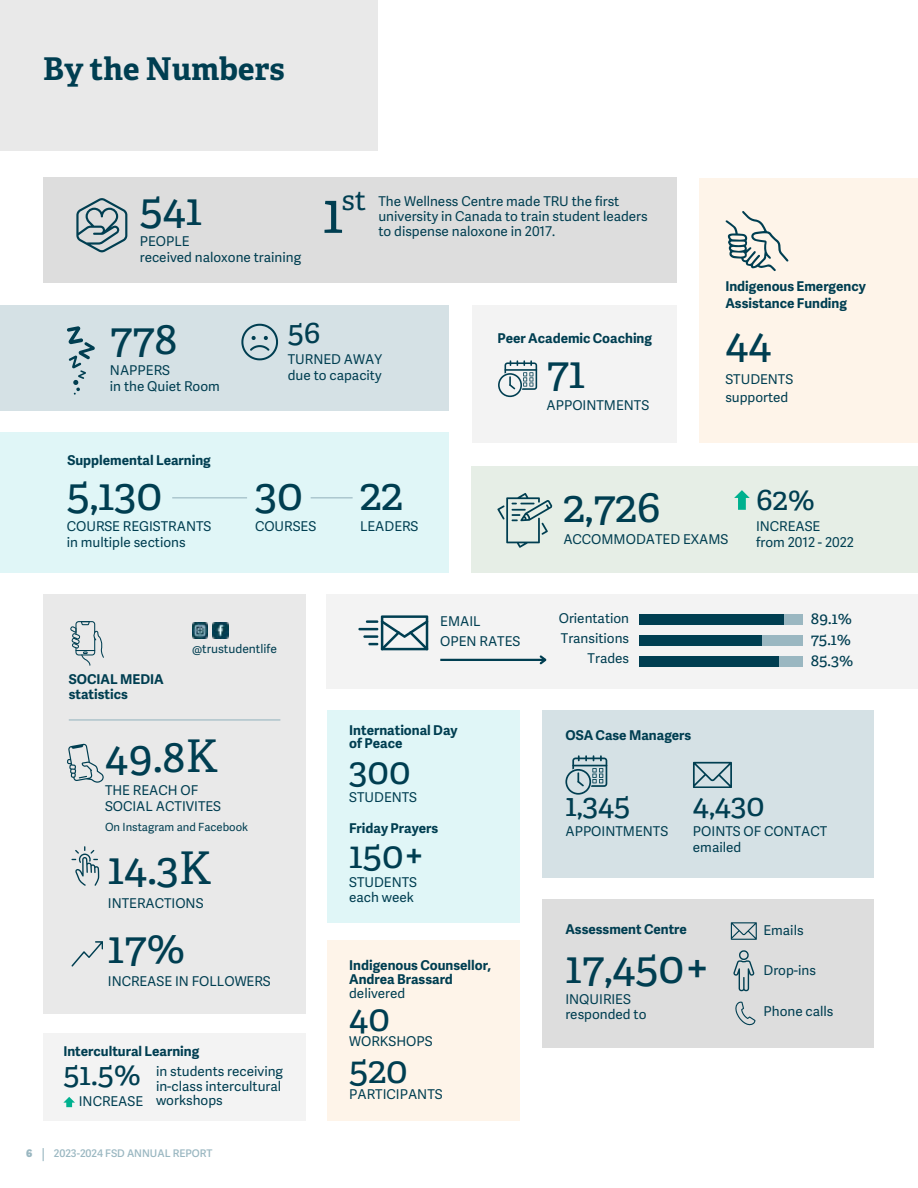
<style>
.page{position:relative;width:918px;height:1188px;background:#fff}
.page>*{position:absolute;margin:0;border:0;box-sizing:border-box;transform-origin:0 0}
.t1{font:45px "Adelle";color:#003e51}
.t2{font:37.5px/51.9px "Adelle";color:#003e51}
.t3{font:31.5px "Adelle";color:#003e51}
.t4{font:700 31.35px "Adelle";color:#003e51}
.t5{font:28.05px "Adelle";color:#003e51}
.t6{font:16.5px/21.1px "Adelle";color:#003e51}
.t7{font:13.5px/20.2px "Adelle Sans";color:#003e51}
.t8{font:700 13.5px/16.8px "Adelle Sans";color:#003e51}
.t9{font:12px "Adelle Sans";color:#003e51}
.t10{font:11.25px "Adelle Sans";color:#003e51}
.t11{font:600 10.5px "Adelle Sans";color:#9ab7c1}
.t12{font:800 10.5px "Adelle Sans";color:#9ab7c1}
.s1{font-size:56.25px}
</style>
<div class="page">
<div style="left:0;top:0;width:377px;height:151px;background:#e9e9e9"></div>
<div style="left:43px;top:594px;width:263px;height:420px;background:#e9e9e9"></div>
<div style="left:327px;top:594px;width:591px;height:95px;background:#f3f3f3"></div>
<div style="left:0;top:433px;width:448px;height:140px;background:#e0f6f7"></div>
<div style="left:0;top:306px;width:448px;height:105px;background:#d5e1e5"></div>
<div style="left:43px;top:178px;width:633px;height:105px;background:#ddd"></div>
<div style="left:472px;top:467px;width:446px;height:106px;background:#e6eee6"></div>
<div style="left:472px;top:306px;width:204px;height:137px;background:#f3f3f3"></div>
<div style="left:327px;top:710px;width:192px;height:212px;background:#e0f6f7"></div>
<div style="left:327px;top:941px;width:192px;height:180px;background:#fef4e9"></div>
<div style="left:44px;top:1034px;width:262px;height:87px;background:#f3f3f3"></div>
<div style="left:542px;top:710px;width:332px;height:167px;background:#d5e1e5"></div>
<div style="left:542px;top:900px;width:331px;height:148px;background:#ddd"></div>
<svg style="left:67px;top:326px;width:28px;height:69px"></svg>
<svg style="left:241px;top:324px;width:37px;height:36px"></svg>
<hr style="left:172px;top:497px;width:75px;height:1px;background:#9ab7c1">
<hr style="left:311px;top:497px;width:42px;height:1px;background:#9ab7c1">
<svg style="left:734px;top:490px;width:16px;height:20px"></svg>
<svg style="left:358px;top:615px;width:70px;height:35px"></svg>
<div style="left:639px;top:614px;width:146px;height:11px;background:#003e51"></div>
<div style="left:785px;top:614px;width:18px;height:11px;background:#9ab7c1"></div>
<div style="left:778px;top:656px;width:25px;height:10px;background:#9ab7c1"></div>
<div style="left:762px;top:635px;width:41px;height:11px;background:#9ab7c1"></div>
<div style="left:639px;top:635px;width:123px;height:11px;background:#003e51"></div>
<div style="left:639px;top:656px;width:139px;height:10px;background:#003e51"></div>
<hr style="left:440px;top:659px;width:105px;height:2px;background:#003e51">
<svg style="left:538px;top:655px;width:9px;height:10px"></svg>
<div style="left:699px;top:178px;width:219px;height:265px;background:#fef4e9"></div>
<svg style="left:725px;top:211px;width:63px;height:60px"></svg>
<svg style="left:565px;top:755px;width:42px;height:40px"></svg>
<svg style="left:693px;top:762px;width:39px;height:26px"></svg>
<svg style="left:731px;top:922px;width:26px;height:18px"></svg>
<svg style="left:733px;top:950px;width:21px;height:41px"></svg>
<svg style="left:735px;top:1002px;width:20px;height:24px"></svg>
<svg style="left:497px;top:493px;width:56px;height:55px"></svg>
<img style="left:192px;top:623px;width:16px;height:16px">
<img style="left:212px;top:623px;width:16px;height:16px">
<svg style="left:70px;top:621px;width:34px;height:45px"></svg>
<svg style="left:67px;top:744px;width:37px;height:39px"></svg>
<svg style="left:72px;top:846px;width:27px;height:40px"></svg>
<svg style="left:72px;top:941px;width:31px;height:26px"></svg>
<svg style="left:498px;top:360px;width:39px;height:37px"></svg>
<hr style="left:69px;top:719px;width:211px;height:2px;background:#9ab7c1">
<svg style="left:43px;top:1148px;width:1px;height:13px"></svg>
<svg style="left:76px;top:198px;width:51px;height:54px"></svg>
<svg style="left:63px;top:1097px;width:12px;height:10px"></svg>
<h3 class="t4" style="left:43px;top:48px;width:243px">By the Numbers</h3>
<h1 class="t1" style="left:140px;top:182px;width:64px">541</h1>
<p class="t7" style="left:140px;top:231px;width:51px">PEOPLE</p>
<p class="t7" style="left:140px;top:247px;width:163px">received naloxone training</p>
<h3 class="t5" style="left:323px;top:183px;width:45px"><span class="s1">1</span>st</h3>
<p class="t7" style="left:378px;top:194px;width:271px;line-height:14.5px">The Wellness Centre made TRU the first university in Canada to train student leaders</p>
<p class="t7" style="left:378px;top:220px;width:178px">to dispense naloxone in 2017.</p>
<h1 class="t1" style="left:110px;top:310px;width:69px">778</h1>
<p class="t7" style="left:110px;top:360px;width:62px">NAPPERS</p>
<p class="t7" style="left:110px;top:376px;width:111px">in the Quiet Room</p>
<p class="t8" style="left:67px;top:451px;width:145px">Supplemental Learning</p>
<h3 class="t3" style="left:288px;top:313px;width:34px">56</h3>
<p class="t7" style="left:288px;top:348px;width:96px">TURNED AWAY</p>
<p class="t7" style="left:288px;top:364px;width:95px">due to capacity</p>
<p class="t8" style="left:497px;top:329px;width:156px">Peer Academic Coaching</p>
<h1 class="t1" style="left:546px;top:345px;width:40px">71</h1>
<p class="t7" style="left:546px;top:394px;width:104px">APPOINTMENTS</p>
<p class="t8" style="left:725px;top:277px;width:142px">Indigenous Emergency<br>Assistance Funding</p>
<h1 class="t1" style="left:725px;top:315px;width:48px">44</h1>
<p class="t7" style="left:725px;top:369px;width:69px;line-height:18.6px">STUDENTS supported</p>
<h1 class="t1" style="left:67px;top:466px;width:97px">5,130</h1>
<p class="t7" style="left:67px;top:516px;width:146px">COURSE REGISTRANTS</p>
<p class="t7" style="left:67px;top:532px;width:120px">in multiple sections</p>
<h1 class="t1" style="left:255px;top:466px;width:49px">30</h1>
<h1 class="t1" style="left:360px;top:466px;width:44px">22</h1>
<h3 class="t3" style="left:756px;top:479px;width:60px">62%</h3>
<h1 class="t1" style="left:563px;top:479px;width:99px">2,726</h1>
<p class="t7" style="left:255px;top:516px;width:63px">COURSES</p>
<p class="t7" style="left:360px;top:516px;width:60px">LEADERS</p>
<p class="t7" style="left:756px;top:518px;width:99px;line-height:16px">INCREASE<br>from 2012 - 2022</p>
<p class="t7" style="left:563px;top:528px;width:167px">ACCOMMODATED EXAMS</p>
<p class="t8" style="left:69px;top:670px;width:96px">SOCIAL MEDIA</p>
<p class="t8" style="left:69px;top:685px;width:61px">statistics</p>
<p class="t9" style="left:192px;top:640px;width:86px">@trustudentlife</p>
<h1 class="t1" style="left:105px;top:728px;width:115px">49.8K</h1>
<p class="t7" style="left:105px;top:782px;width:118px;line-height:15.8px">THE REACH OF<br>SOCIAL ACTIVITES</p>
<p class="t10" style="left:105px;top:819px;width:145px">On Instagram and Facebook</p>
<h1 class="t1" style="left:108px;top:841px;width:106px">14.3K</h1>
<p class="t7" style="left:108px;top:892px;width:97px">INTERACTIONS</p>
<h1 class="t1" style="left:108px;top:919px;width:79px">17%</h1>
<p class="t7" style="left:108px;top:970px;width:164px">INCREASE IN FOLLOWERS</p>
<p class="t8" style="left:63px;top:1042px;width:137px">Intercultural Learning</p>
<h3 class="t3" style="left:63px;top:1054px;width:79px">51.5%</h3>
<p class="t7" style="left:79px;top:1090px;width:66px">INCREASE</p>
<p class="t7" style="left:156px;top:1064px;width:129px;line-height:14.5px">in students receiving in-class intercultural workshops</p>
<p class="t12" style="left:26px;top:1145px;width:8px">6</p>
<p class="t11" style="left:54px;top:1146px;width:160px">2023-2024 FSD ANNUAL REPORT</p>
<p class="t7" style="left:440px;top:610px;width:82px">EMAIL<br>OPEN RATES</p>
<p class="t8" style="left:349px;top:723px;width:110px;line-height:13.5px">International Day of Peace</p>
<h2 class="t2" style="left:349px;top:746px;width:63px">300</h2>
<p class="t7" style="left:349px;top:787px;width:69px">STUDENTS</p>
<p class="t8" style="left:349px;top:819px;width:91px">Friday Prayers</p>
<h2 class="t2" style="left:349px;top:830px;width:77px">150+</h2>
<p class="t7" style="left:349px;top:871px;width:69px">STUDENTS</p>
<p class="t7" style="left:349px;top:887px;width:66px">each week</p>
<p class="t8" style="left:349px;top:957px;width:144px;line-height:14.5px">Indigenous Counsellor,<br>Andrea Brassard</p>
<p class="t7" style="left:349px;top:982px;width:58px">delivered</p>
<h2 class="t2" style="left:349px;top:992px;width:60px">40<br>520</h2>
<p class="t7" style="left:349px;top:1031px;width:85px">WORKSHOPS</p>
<p class="t7" style="left:349px;top:1084px;width:95px">PARTICIPANTS</p>
<p class="t7" style="left:559px;top:608px;width:72px;text-align:right">Orientation<br>Transitions<br>Trades</p>
<p class="t8" style="left:565px;top:726px;width:127px">OSA Case Managers</p>
<h3 class="t3" style="left:565px;top:786px;width:67px">1,345</h3>
<h3 class="t3" style="left:693px;top:786px;width:73px">4,430</h3>
<p class="t6" style="left:811px;top:608px;width:44px">89.1%<br>75.1%<br>85.3%</p>
<p class="t7" style="left:565px;top:821px;width:104px">APPOINTMENTS</p>
<p class="t7" style="left:693px;top:823px;width:136px;line-height:16.2px">POINTS OF CONTACT emailed</p>
<p class="t8" style="left:565px;top:921px;width:123px">Assessment Centre</p>
<h1 class="t1" style="left:565px;top:939px;width:146px">17,450+</h1>
<p class="t7" style="left:565px;top:991px;width:83px;line-height:15px">INQUIRIES responded to</p>
<p class="t7" style="left:764px;top:919px;width:42px">Emails</p>
<p class="t7" style="left:764px;top:960px;width:54px">Drop-ins</p>
<p class="t7" style="left:764px;top:1001px;width:72px">Phone calls</p>
</div>
